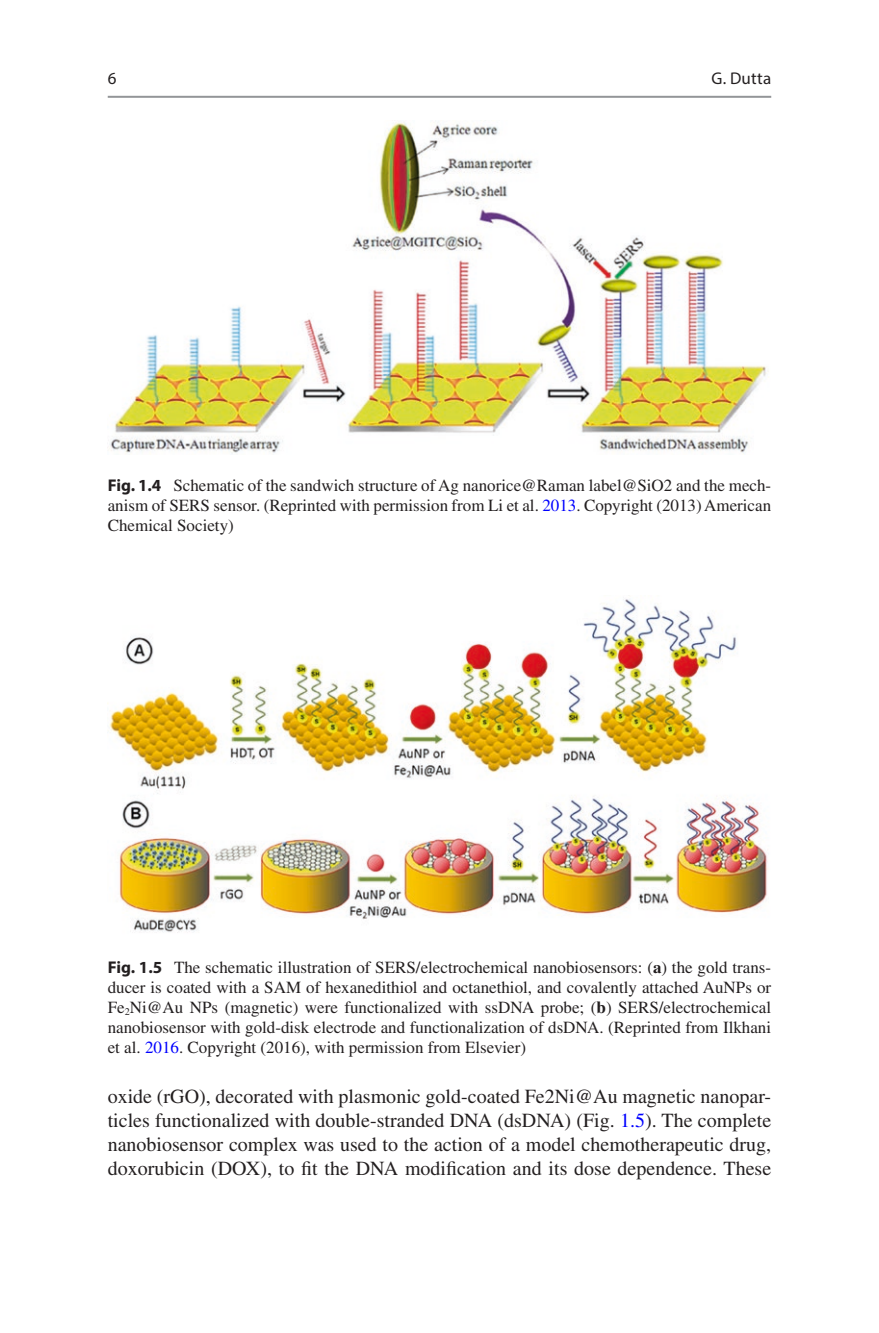
<style>
.page{position:relative;width:879px;height:1333px;background:#fff}
.page>*{position:absolute;margin:0;border:0;box-sizing:border-box;transform-origin:0 0}
.t1{font:20px/24px "Ljsfty Bvgtkk Times LT Std";color:#231f20;text-align:justify}
.t2{font:17px/20px "Ljsfty Bvgtkk Times LT Std";color:#231f20;text-align:justify}
.t3{font:17px "Ymxgjy Sfcnvp Myriad Pro";letter-spacing:.015em;color:#231f20}
.t4{font:17px "Rflwhw Rnvpkj Myriad Pro";color:#231f20}
.s1{font-family:"Ptwqsh Xnkrhk Myriad Pro";font-weight:700}
.s2{color:#00f}
.s3{font-family:"Bsfgky Npxvmn Times LT Std";font-weight:700}
</style>
<div class="page">
<img style="left:109px;top:122px;width:660px;height:332px">
<img style="left:109px;top:599px;width:659px;height:334px">
<hr style="left:108px;top:96px;width:663px;height:2px;background:#939598">
<p class="t4" style="left:108px;top:68px;width:10px">6</p>
<p class="t3" style="left:711px;top:68px;width:61px">G. Dutta</p>
<p class="t2" style="left:108px;top:475px;width:665px"><span class="s1">Fig. 1.4</span> Schematic of the sandwich structure of Ag nanorice@Raman label@SiO2 and the mech&shy;anism of SERS sensor. (Reprinted with permission from Li et al. <span class="s2">2013</span>. Copyright (2013) American Chemical Society)</p>
<p class="t2" style="left:108px;top:956px;width:665px"><span class="s1">Fig. 1.5</span> The schematic illustration of SERS/electrochemical nanobiosensors: (<span class="s3">a</span>) the gold trans&shy;ducer is coated with a SAM of hexanedithiol and octanethiol, and covalently attached AuNPs or Fe<sub>2</sub>Ni@Au NPs (magnetic) were functionalized with ssDNA probe; (<span class="s3">b</span>) SERS/electrochemical nanobiosensor with gold-disk electrode and functionalization of dsDNA. (Reprinted from Ilkhani et al. <span class="s2">2016</span>. Copyright (2016), with permission from Elsevier)</p>
<p class="t1" style="left:108px;top:1083px;width:665px">oxide (rGO), decorated with plasmonic gold-coated Fe2Ni@Au magnetic nanopar&shy;ticles functionalized with double-stranded DNA (dsDNA) (Fig. <span class="s2">1.5</span>). The complete nanobiosensor complex was used to the action of a model chemotherapeutic drug, doxorubicin (DOX), to fit the DNA modification and its dose dependence. These</p>
</div>
